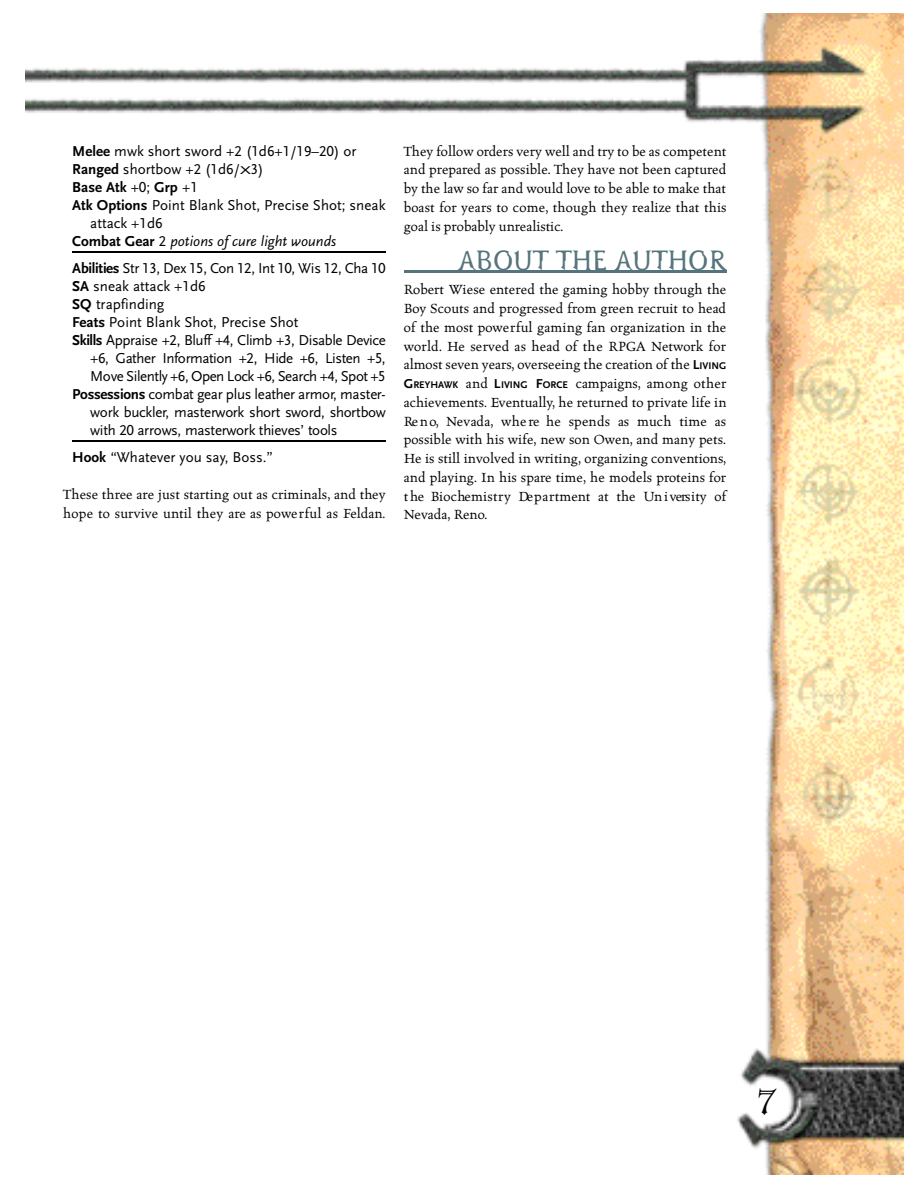
<style>
.page{position:relative;width:918px;height:1188px;background:#fff}
.page>*{position:absolute;margin:0;border:0;box-sizing:border-box;transform-origin:0 0}
.t1{font:34.5px "Alchemy Gold A24";color:#000}
.t2{font:27px "Pterra dactyl";color:#56747b}
.t3{font:15px/18.8px "Celestia Antiqua";letter-spacing:.005em;color:#000;text-align:justify}
.t4{font:15px "Scala Sans LF";letter-spacing:-.015em;color:#000}
.t5{font:15px "Scala Sans LF";letter-spacing:-.035em;color:#000}
.t6{font:italic 15px "Scala Sans LF";color:#000}
.t7{font:700 15px "Scala Sans LF";color:#000}
.s1{font-weight:700}
.s2{font-family:"Helvetica Neue";font-weight:300}
.s3{font-weight:400}
.s4{font-weight:700;font-style:normal}
.s5{font-style:normal}
.s6{font-family:"Scala Sans LF";font-weight:700;font-size:13.5px}
.s7{font-family:"Scala Sans LF";font-weight:700;font-size:10.05px}
</style>
<div class="page">
<img style="left:26px;top:14px;width:877px;height:1161px">
<hr style="left:72px;top:252px;width:314px;height:1px;background:#000">
<hr style="left:72px;top:441px;width:314px;height:1px;background:#000">
<hr style="left:404px;top:270px;width:322px;height:3px;background:#56747b">
<p class="t4" style="left:72px;top:145px;width:286px"><span class="s1">Melee</span> mwk short sword +2 (1d6+1/19–20) or</p>
<p class="t4" style="left:72px;top:163px;width:193px"><span class="s1">Ranged</span> shortbow +2 (1d6/<span class="s2">x</span>3)</p>
<p class="t7" style="left:72px;top:181px;width:127px">Base Atk <span class="s3">+0;</span> Grp <span class="s3">+1</span></p>
<p class="t4" style="left:72px;top:199px;width:315px"><span class="s1">Atk Options</span> Point Blank Shot, Precise Shot; sneak</p>
<p class="t4" style="left:90px;top:217px;width:74px">attack +1d6</p>
<p class="t6" style="left:72px;top:235px;width:265px"><span class="s4">Combat Gear</span> <span class="s5">2</span> potions of cure light wounds</p>
<p class="t4" style="left:72px;top:262px;width:315px"><span class="s1">Abilities</span> Str 13, Dex 15, Con 12, Int 10, Wis 12, Cha 10</p>
<p class="t4" style="left:72px;top:280px;width:135px"><span class="s1">SA</span> sneak attack +1d6</p>
<p class="t4" style="left:72px;top:298px;width:94px"><span class="s1">SQ</span> trapfinding</p>
<p class="t4" style="left:72px;top:316px;width:228px"><span class="s1">Feats</span> Point Blank Shot, Precise Shot</p>
<p class="t4" style="left:72px;top:334px;width:315px"><span class="s1">S k ills</span> Appraise +2, Bluff +4, Climb +3, Disable Device</p>
<p class="t4" style="left:90px;top:352px;width:297px">+6, Gather Information +2, Hide +6, Listen +5,</p>
<p class="t5" style="left:90px;top:370px;width:297px">Move Silently +6, Open Lock +6, Search +4, Spot +5</p>
<p class="t4" style="left:72px;top:388px;width:315px"><span class="s1">P o s s e s s io n s</span> combat gear plus leather armor, master-</p>
<p class="t4" style="left:90px;top:406px;width:297px">work buckler, masterwork short sword, shortbow</p>
<p class="t4" style="left:90px;top:424px;width:249px">with 20 arrows, masterwork thieves’ tools</p>
<p class="t4" style="left:72px;top:451px;width:202px"><span class="s1">Hook</span> “Whatever you say, Boss.”</p>
<p class="t3" style="left:63px;top:486px;width:324px">These three are just starting out as criminals, and they hope to survive until they are as powerful as Feldan.</p>
<p class="t3" style="left:404px;top:142px;width:324px">They follow orders very well and try to be as competent and prepared as possible. They have not been captured by the law so far and would love to be able to make that boast for years to come, though they realize that this goal is probably unrealistic.</p>
<h2 class="t2" style="left:458px;top:251px;width:269px">ABOUT THE AUTHOR</h2>
<p class="t3" style="left:404px;top:281px;width:324px">Robert Wiese entered the gaming hobby through the Boy Scouts and progressed from green recruit to head of the most powerful gaming fan organization in the world. He served as head of the RPGA Network for almost seven years, overseeing the creation of the <span class="s6">L</span><span class="s7">IVING </span><span class="s6">G</span><span class="s7">REYHAWK</span> and <span class="s6">L</span><span class="s7">IVING</span> <span class="s6">F</span><span class="s7">ORCE</span> campaigns, among other achievements. Eventually, he returned to private life in Re n o, Ne vada, whe re he spends as much time as possible with his wife, new son Owen, and many pets.<br>He is still involved in writing, organizing conventions, and playing. In his spare time, he models proteins for t he Bi o c he m i s t ry De p a rt m e nt at the Un i versity of Nevada, Reno.</p>
<h1 class="t1" style="left:756px;top:1084px;width:22px">7</h1>
</div>
